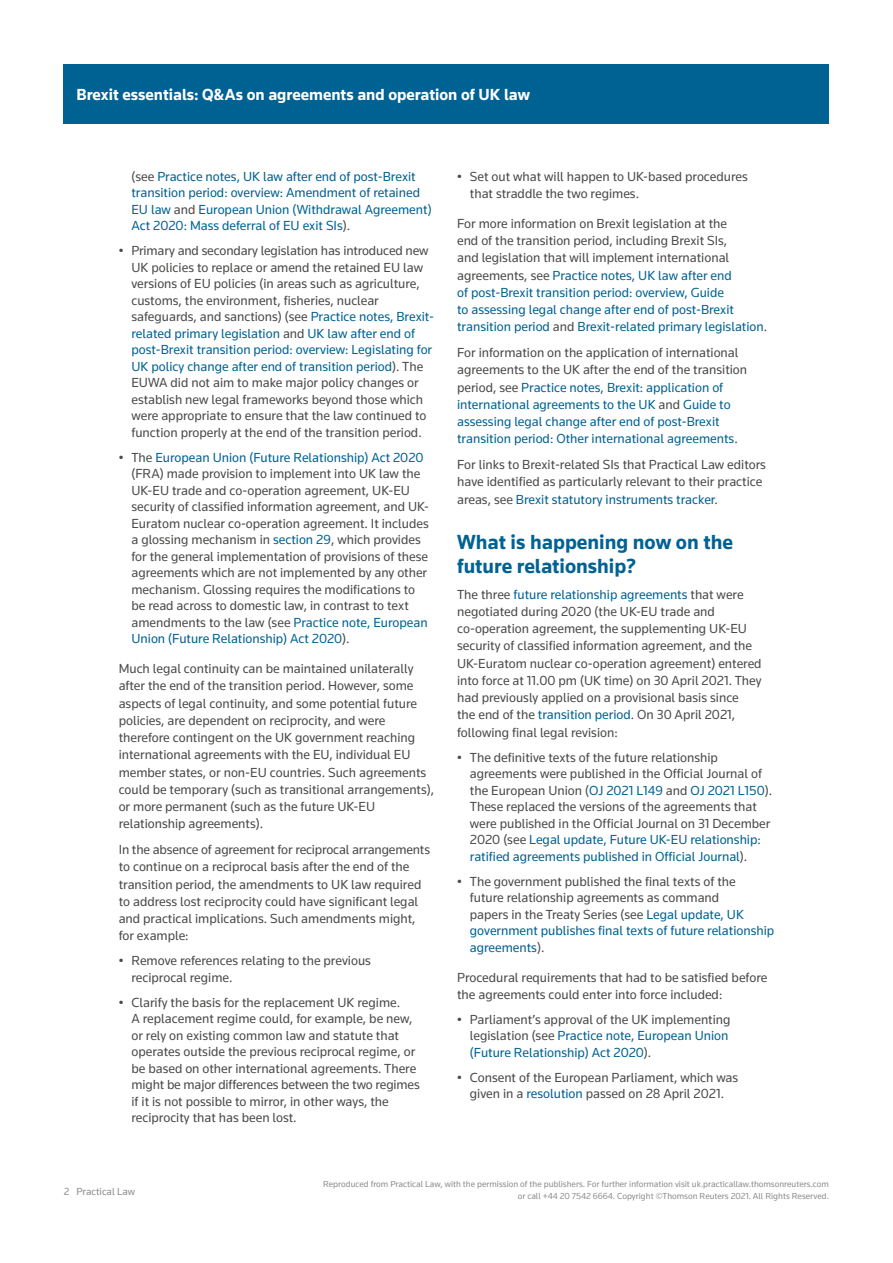
<style>
.page{position:relative;width:893px;height:1263px;background:#fff}
.page>*{position:absolute;margin:0;border:0;box-sizing:border-box;transform-origin:0 0}
.Head_1{font:700 21px/24px "Knowledge 2017";color:#006293}
.t1{font:700 16.5px "Knowledge 2017";color:#fff}
.Body{font:13.5px/16.5px "Knowledge 2017";color:#4a4a49}
.Body-2{font:13.5px/17.2px "Knowledge 2017";color:#006293}
.t2{font:10.5px "Knowledge 2017";color:#8e8e8d}
.t3{font:9px/12px "Knowledge 2017";color:#8e8e8d;text-align:right}
.s1{color:#4a4a49}
.s2{color:#006293}
</style>
<div class="page">
<div style="left:64px;top:64px;width:765px;height:59px;background:#006293"></div>
<p class="t1" style="left:77px;top:84px;width:455px">Brexit essentials: Q&amp;As on agreements and operation of UK law</p>
<p class="Body-2" style="left:131px;top:168px;width:302px;line-height:16.5px"><span class="s1">(see</span> Practice notes, UK law after end of post-Brexit transition period: overview: Amendment of retained EU law <span class="s1">and</span> European Union (Withdrawal Agreement)<br>Act 2020: Mass deferral of EU exit SIs<span class="s1">).</span></p>
<p class="Body" style="left:131px;top:242px;width:304px;text-indent:-13px">• Primary and secondary legislation has introduced new UK policies to replace or amend the retained EU law versions of EU policies (in areas such as agriculture, customs, the environment, fisheries, nuclear safeguards, and sanctions) (see <span class="s2">Practice notes, Brexit&shy;related primary legislation</span> and <span class="s2">UK law after end of post-Brexit transition period: overview: Legislating for UK policy change after end of transition period</span>). The EUWA did not aim to make major policy changes or establish new legal frameworks beyond those which were appropriate to ensure that the law continued to function properly at the end of the transition period.</p>
<p class="Body" style="left:131px;top:449px;width:299px;text-indent:-13px">• The <span class="s2">European Union (Future Relationship) Act 2020 </span>(FRA) made provision to implement into UK law the UK-EU trade and co-operation agreement, UK-EU security of classified information agreement, and UK-Euratom nuclear co-operation agreement. It includes a glossing mechanism in <span class="s2">section 29</span>, which provides for the general implementation of provisions of these agreements which are not implemented by any other mechanism. Glossing requires the modifications to be read across to domestic law, in contrast to text amendments to the law (see <span class="s2">Practice note, European Union (Future Relationship) Act 2020</span>).</p>
<p class="Body" style="left:119px;top:660px;width:317px;line-height:17.2px">Much legal continuity can be maintained unilaterally after the end of the transition period. However, some aspects of legal continuity, and some potential future policies, are dependent on reciprocity, and were therefore contingent on the UK government reaching international agreements with the EU, individual EU member states, or non-EU countries. Such agreements could be temporary (such as transitional arrangements), or more permanent (such as the future UK-EU relationship agreements).</p>
<p class="Body" style="left:119px;top:841px;width:313px;line-height:17.2px">In the absence of agreement for reciprocal arrangements to continue on a reciprocal basis after the end of the transition period, the amendments to UK law required to address lost reciprocity could have significant legal and practical implications. Such amendments might, for example:</p>
<p class="Body" style="left:131px;top:952px;width:241px;text-indent:-13px">• Remove references relating to the previous reciprocal regime.</p>
<p class="Body" style="left:131px;top:994px;width:290px;text-indent:-13px">• Clarify the basis for the replacement UK regime.<br>A replacement regime could, for example, be new, or rely on existing common law and statute that operates outside the previous reciprocal regime, or be based on other international agreements. There might be major differences between the two regimes if it is not possible to mirror, in other ways, the reciprocity that has been lost.</p>
<p class="Body" style="left:470px;top:167px;width:279px;line-height:17.2px;text-indent:-13px">• Set out what will happen to UK-based procedures that straddle the two regimes.</p>
<p class="Body-2" style="left:457px;top:214px;width:312px"><span class="s1">For more information on Brexit legislation at the<br>end of the transition period, including Brexit SIs,<br>and legislation that will implement international agreements, see</span> Practice notes, UK law after end<br>of post-Brexit transition period: overview, Guide<br>to assessing legal change after end of post-Brexit transition period <span class="s1">and</span> Brexit-related primary legislation<span class="s1">.</span></p>
<p class="Body-2" style="left:457px;top:344px;width:292px"><span class="s1">For information on the application of international agreements to the UK after the end of the transition period, see</span> Practice notes, Brexit: application of international agreements to the UK <span class="s1">and</span> Guide to assessing legal change after end of post-Brexit transition period: Other international agreements<span class="s1">.</span></p>
<p class="Body" style="left:457px;top:456px;width:310px;line-height:17.2px">For links to Brexit-related SIs that Practical Law editors have identified as particularly relevant to their practice areas, see <span class="s2">Brexit statutory instruments tracker</span>.</p>
<p class="Head_1" style="left:457px;top:529px;width:277px">What is happening now on the future relationship?</p>
<p class="Body" style="left:457px;top:585px;width:306px;line-height:17.2px">The three <span class="s2">future relationship agreements</span> that were negotiated during 2020 (the UK-EU trade and co-operation agreement, the supplementing UK-EU security of classified information agreement, and the UK-Euratom nuclear co-operation agreement) entered into force at 11.00 pm (UK time) on 30 April 2021. They had previously applied on a provisional basis since<br>the end of the <span class="s2">transition period</span>. On 30 April 2021, following final legal revision:</p>
<p class="Body" style="left:470px;top:749px;width:304px;text-indent:-13px">• The definitive texts of the future relationship agreements were published in the Official Journal of the European Union (<span class="s2">OJ 2021 L149</span> and <span class="s2">OJ 2021 L150</span>).<br>These replaced the versions of the agreements that were published in the Official Journal on 31 December 2020 (see <span class="s2">Legal update, Future UK-EU relationship: ratified agreements published in Official Journal</span>).</p>
<p class="Body" style="left:470px;top:873px;width:306px;text-indent:-13px">• The government published the final texts of the<br>future relationship agreements as command<br>papers in the Treaty Series (see <span class="s2">Legal update, UK government publishes final texts of future relationship agreements</span>).</p>
<p class="Body" style="left:457px;top:968px;width:312px;line-height:17.2px">Procedural requirements that had to be satisfied before the agreements could enter into force included:</p>
<p class="Body" style="left:470px;top:1011px;width:262px;text-indent:-13px">• Parliament’s approval of the UK implementing legislation (see <span class="s2">Practice note, European Union (Future Relationship) Act 2020</span>).</p>
<p class="Body" style="left:457px;top:1069px;width:283px;text-align:center">• Consent of the European Parliament, which was given in a <span class="s2">resolution</span> passed on 28 April 2021.</p>
<p class="t2" style="left:64px;top:1185px;width:73px">2 Practical Law</p>
<p class="t3" style="left:323px;top:1178px;width:507px">Reproduced from Practical Law, with the permission of the publishers. For further information visit uk.practicallaw.thomsonreuters.com or call +44 20 7542 6664. Copyright ©Thomson Reuters 2021. All Rights Reserved.</p>
</div>
